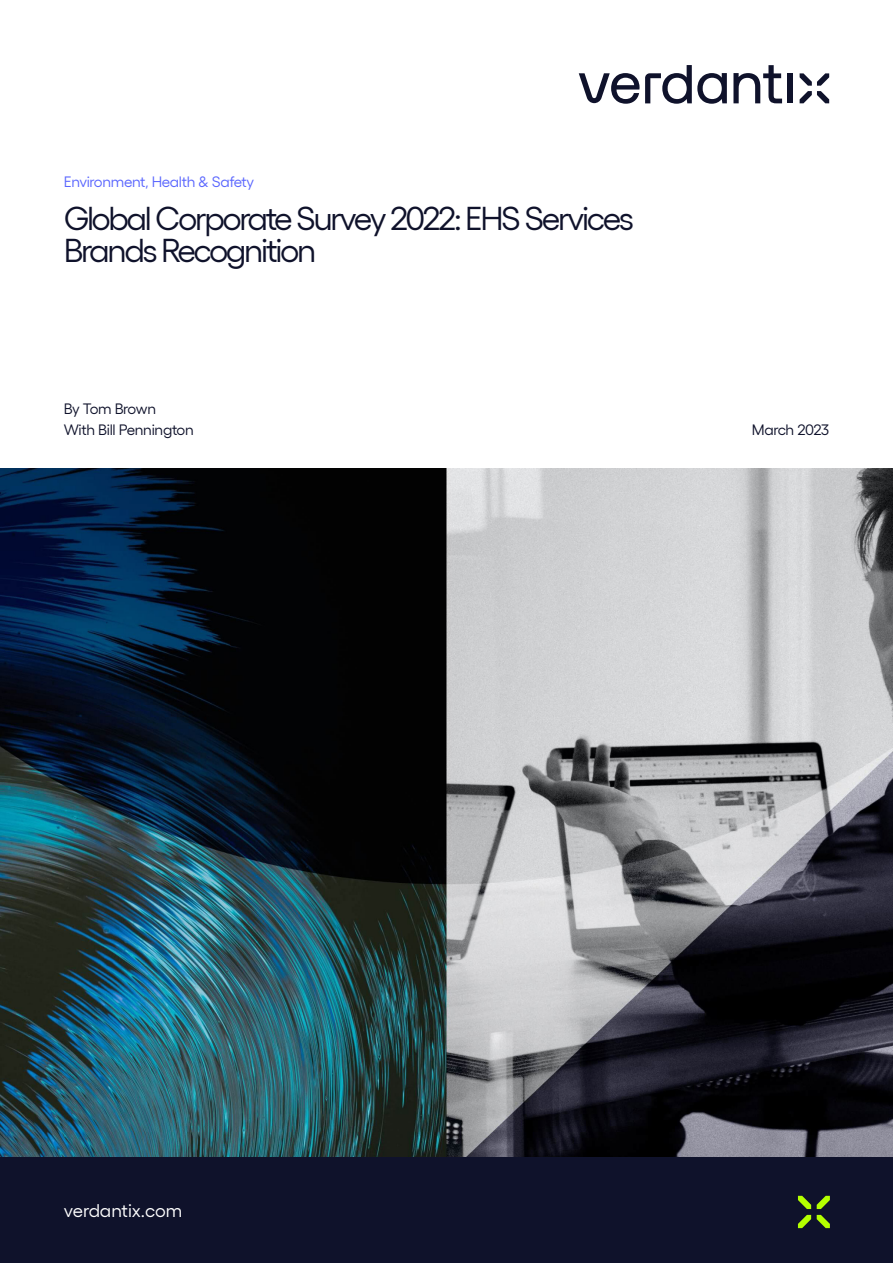
<style>
.page{position:relative;width:893px;height:1263px;background:#fff}
.page>*{position:absolute;margin:0;border:0;box-sizing:border-box;transform-origin:0 0}
.t1{font:33px/32.4px "Gellix";letter-spacing:-.07em;color:#0f122b}
.t2{font:18.3px "Gellix";letter-spacing:-.005em;color:#fff}
.t3{font:15px/21.6px "Gellix";letter-spacing:-.02em;color:#0f122b}
.t4{font:15px "Gellix";letter-spacing:-.02em;color:#5a66fe}
</style>
<div class="page">
<img style="left:0;top:468px;width:893px;height:689px">
<div style="left:0;top:1157px;width:893px;height:106px;background:#0f122b"></div>
<svg style="left:798px;top:1196px;width:13px;height:13px"></svg>
<svg style="left:798px;top:1215px;width:13px;height:13px"></svg>
<svg style="left:817px;top:1196px;width:13px;height:13px"></svg>
<svg style="left:817px;top:1215px;width:13px;height:13px"></svg>
<svg style="left:800px;top:73px;width:29px;height:30px"></svg>
<svg style="left:733px;top:65px;width:49px;height:38px"></svg>
<svg style="left:579px;top:65px;width:148px;height:39px"></svg>
<div style="left:788px;top:73px;width:5px;height:30px;background:#0f122b"></div>
<p class="t4" style="left:64px;top:170px;width:192px">Environment, Health &amp; Safety</p>
<p class="t1" style="left:64px;top:199px;width:572px">Global Corporate Survey 2022: EHS Services<br>Brands Recognition</p>
<p class="t3" style="left:64px;top:396px;width:132px">By Tom Brown<br>With Bill Pennington</p>
<p class="t3" style="left:752px;top:418px;width:79px">March 2023</p>
<p class="t2" style="left:64px;top:1196px;width:120px">verdantix.com</p>
</div>
